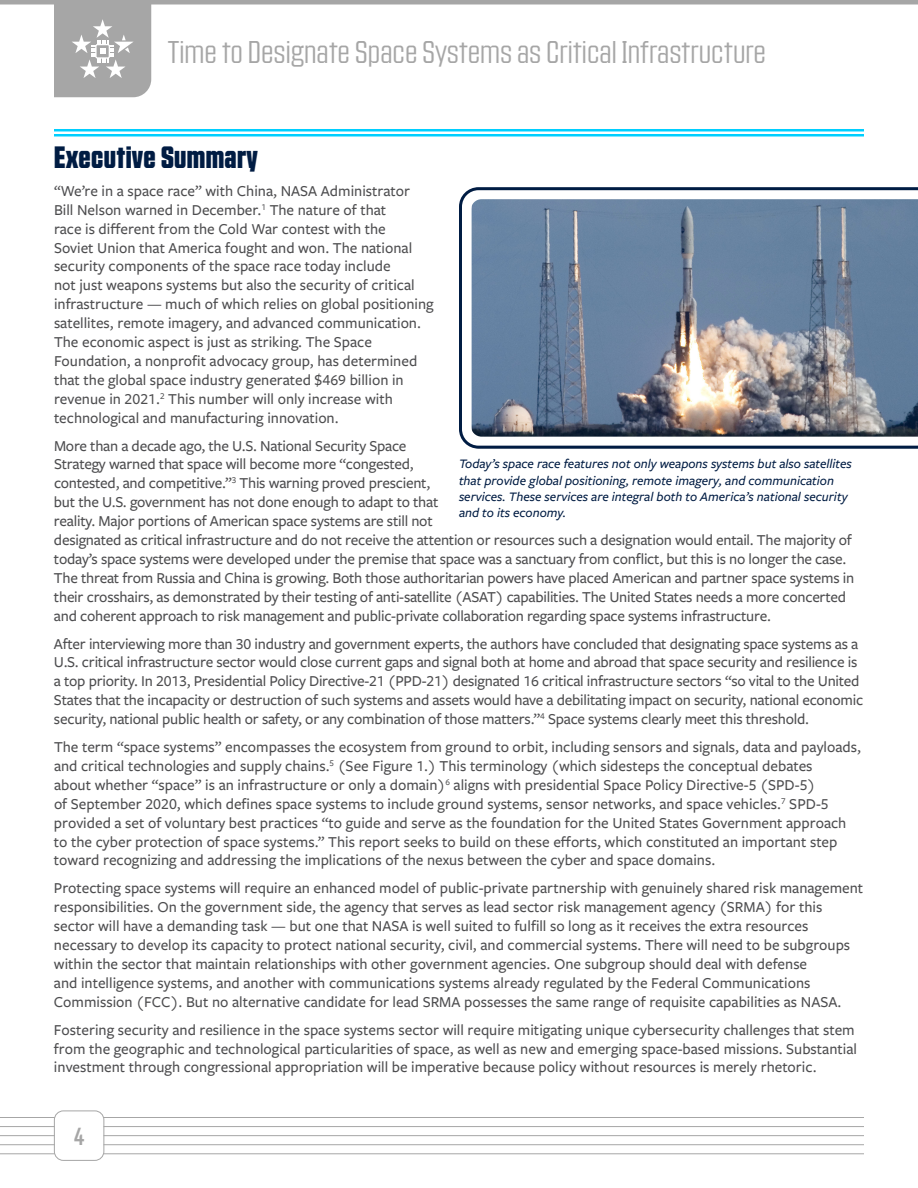
<style>
.page{position:relative;width:918px;height:1188px;background:#fff}
.page>*{position:absolute;margin:0;border:0;box-sizing:border-box;transform-origin:0 0}
.t1{font:300 30.6px "Countach";color:#a6a6a6}
.t2{font:700 30px "Countach";letter-spacing:.01em;color:#001c43}
.t3{font:24px "Countach";color:#a6a6a6}
.t4{font:500 15.75px/18.9px "Freight Sans Pro";color:#4d4d4f}
.t5{font:italic 500 13.5px/16.2px "Freight Sans Pro";color:#001c43}
</style>
<div class="page">
<hr style="left:104px;top:1117px;width:760px;height:1px;background:#a6a6a6">
<hr style="left:104px;top:1135px;width:760px;height:1px;background:#a6a6a6">
<hr style="left:104px;top:1144px;width:760px;height:1px;background:#a6a6a6">
<hr style="left:104px;top:1153px;width:760px;height:1px;background:#a6a6a6">
<hr style="left:104px;top:1126px;width:760px;height:1px;background:#a6a6a6">
<hr style="left:0;top:1117px;width:55px;height:1px;background:#a6a6a6">
<hr style="left:0;top:1135px;width:55px;height:1px;background:#a6a6a6">
<hr style="left:0;top:1144px;width:55px;height:1px;background:#a6a6a6">
<hr style="left:0;top:1153px;width:55px;height:1px;background:#a6a6a6">
<hr style="left:0;top:1126px;width:55px;height:1px;background:#a6a6a6">
<div style="left:54px;top:1111px;width:50px;height:50px;border:1px solid #a6a6a6;border-radius:9px"></div>
<hr style="left:0;top:0;width:918px;height:4px;background:#a6a6a6">
<svg style="left:54px;top:4px;width:97px;height:93px;background:#afafaf"></svg>
<hr style="left:54px;top:129px;width:810px;height:2px;background:#00cfff">
<hr style="left:54px;top:134px;width:810px;height:2px;background:#00cfff">
<svg style="left:459px;top:187px;width:459px;height:262px;background:#7c8ca0"></svg>
<h1 class="t1" style="left:167px;top:32px;width:600px">Time to Designate Space Systems as Critical Infrastructure</h1>
<h2 class="t2" style="left:54px;top:138px;width:205px">Executive Summary</h2>
<p class="t4" style="left:54px;top:181px;width:381px">“We’re in a space race” with China, NASA Administrator<br>Bill Nelson warned in December.<sup>1</sup> The nature of that<br>race is different from the Cold War contest with the<br>Soviet Union that America fought and won. The national security components of the space race today include<br>not just weapons systems but also the security of critical infrastructure — much of which relies on global positioning satellites, remote imagery, and advanced communication.<br>The economic aspect is just as striking. The Space Foundation, a nonprofit advocacy group, has determined that the global space industry generated $469 billion in revenue in 2021.<sup>2</sup> This number will only increase with technological and manufacturing innovation.</p>
<p class="t4" style="left:54px;top:435px;width:802px">More than a decade ago, the U.S. National Security Space<br>Strategy warned that space will become more “congested,<br>contested, and competitive.”<sup>3</sup> This warning proved prescient,<br>but the U.S. government has not done enough to adapt to that<br>reality. Major portions of American space systems are still not<br>designated as critical infrastructure and do not receive the attention or resources such a designation would entail. The majority of today’s space systems were developed under the premise that space was a sanctuary from conflict, but this is no longer the case.<br>The threat from Russia and China is growing. Both those authoritarian powers have placed American and partner space systems in their crosshairs, as demonstrated by their testing of anti-satellite (ASAT) capabilities. The United States needs a more concerted and coherent approach to risk management and public-private collaboration regarding space systems infrastructure.</p>
<p class="t4" style="left:54px;top:633px;width:811px">After interviewing more than 30 industry and government experts, the authors have concluded that designating space systems as a U.S. critical infrastructure sector would close current gaps and signal both at home and abroad that space security and resilience is a top priority. In 2013, Presidential Policy Directive-21 (PPD-21) designated 16 critical infrastructure sectors “so vital to the United States that the incapacity or destruction of such systems and assets would have a debilitating impact on security, national economic security, national public health or safety, or any combination of those matters.”<sup>4</sup> Space systems clearly meet this threshold.</p>
<p class="t4" style="left:54px;top:737px;width:809px">The term “space systems” encompasses the ecosystem from ground to orbit, including sensors and signals, data and payloads, and critical technologies and supply chains.<sup>5</sup> (See Figure 1.) This terminology (which sidesteps the conceptual debates<br>about whether “space” is an infrastructure or only a domain)<sup>6</sup> aligns with presidential Space Policy Directive-5 (SPD-5)<br>of September 2020, which defines space systems to include ground systems, sensor networks, and space vehicles.<sup>7</sup> SPD-5 provided a set of voluntary best practices “to guide and serve as the foundation for the United States Government approach to the cyber protection of space systems.” This report seeks to build on these efforts, which constituted an important step toward recognizing and addressing the implications of the nexus between the cyber and space domains.</p>
<p class="t4" style="left:54px;top:878px;width:811px">Protecting space systems will require an enhanced model of public-private partnership with genuinely shared risk management responsibilities. On the government side, the agency that serves as lead sector risk management agency (SRMA) for this sector will have a demanding task — but one that NASA is well suited to fulfill so long as it receives the extra resources necessary to develop its capacity to protect national security, civil, and commercial systems. There will need to be subgroups within the sector that maintain relationships with other government agencies. One subgroup should deal with defense<br>and intelligence systems, and another with communications systems already regulated by the Federal Communications Commission (FCC). But no alternative candidate for lead SRMA possesses the same range of requisite capabilities as NASA.</p>
<p class="t4" style="left:54px;top:1020px;width:805px">Fostering security and resilience in the space systems sector will require mitigating unique cybersecurity challenges that stem from the geographic and technological particularities of space, as well as new and emerging space-based missions. Substantial investment through congressional appropriation will be imperative because policy without resources is merely rhetoric.</p>
<p class="t5" style="left:459px;top:455px;width:394px">Today’s space race features not only weapons systems but also satellites that provide global positioning, remote imagery, and communication services. These services are integral both to America’s national security and to its economy.</p>
<h3 class="t3" style="left:74px;top:1121px;width:12px">4</h3>
</div>
